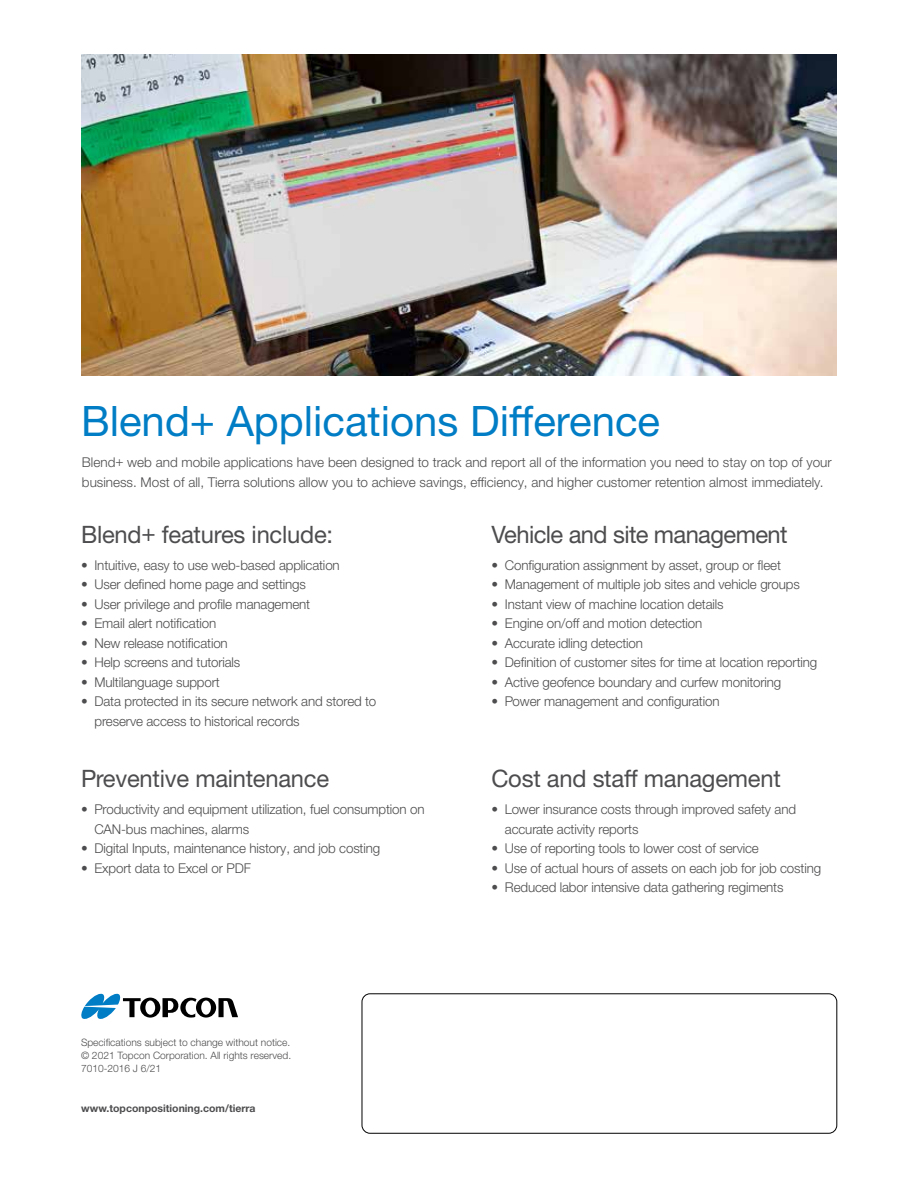
<style>
.page{position:relative;width:918px;height:1188px;background:#fff}
.page>*{position:absolute;margin:0;border:0;box-sizing:border-box;transform-origin:0 0}
.t1{font:42px "Helvetica Neue LTW1 G";color:#007dc5}
.t2{font:24px "Helvetica Neue LTW1 G";letter-spacing:-.01em;color:#4d4d4f}
.t3{font:300 13.5px/19.5px "Helvetica Neue LTW1 G";letter-spacing:-.01em;color:#4d4d4f}
.t4{font:700 10.5px "Helvetica Neue LTW1 G";color:#4d4d4f}
.t5{font:300 10.2px/12.8px "Helvetica Neue LTW1 G";color:#4d4d4f;text-align:justify}
</style>
<div class="page">
<div style="left:362px;top:994px;width:475px;height:139px;border:1px solid #000;border-radius:8px"></div>
<svg style="left:81px;top:994px;width:157px;height:25px"></svg>
<img style="left:81px;top:54px;width:756px;height:322px">
<h1 class="t1" style="left:81px;top:395px;width:581px">Blend+ Applications Difference</h1>
<p class="t3" style="left:82px;top:452px;width:751px">Blend+ web and mobile applications have been designed to track and report all of the information you need to stay on top of your business. Most of all, Tierra solutions allow you to achieve savings, efficiency, and higher customer retention almost immediately.</p>
<h2 class="t2" style="left:491px;top:519px;width:298px">Vehicle and site management</h2>
<p class="t3" style="left:491px;top:555px;width:291px">• Configuration assignment by asset, group or fleet</p>
<p class="t3" style="left:491px;top:575px;width:310px">• Management of multiple job sites and vehicle groups</p>
<p class="t3" style="left:491px;top:594px;width:234px">• Instant view of machine location details</p>
<p class="t3" style="left:491px;top:614px;width:213px">• Engine on/off and motion detection</p>
<p class="t3" style="left:491px;top:633px;width:153px">• Accurate idling detection</p>
<p class="t3" style="left:491px;top:653px;width:327px">• Definition of customer sites for time at location reporting</p>
<p class="t3" style="left:491px;top:672px;width:291px">• Active geofence boundary and curfew monitoring</p>
<p class="t3" style="left:491px;top:692px;width:230px">• Power management and configuration</p>
<h2 class="t2" style="left:81px;top:519px;width:254px">Blend+ features include:</h2>
<p class="t3" style="left:81px;top:555px;width:260px">• Intuitive, easy to use web-based application</p>
<p class="t3" style="left:81px;top:575px;width:226px">• User defined home page and settings</p>
<p class="t3" style="left:81px;top:594px;width:231px">• User privilege and profile management</p>
<p class="t3" style="left:81px;top:614px;width:137px">• Email alert notification</p>
<p class="t3" style="left:81px;top:633px;width:148px">• New release notification</p>
<p class="t3" style="left:81px;top:653px;width:161px">• Help screens and tutorials</p>
<p class="t3" style="left:81px;top:672px;width:140px">• Multilanguage support</p>
<p class="t3" style="left:94px;top:692px;width:283px;text-indent:-13px">• Data protected in its secure network and stored to preserve access to historical records</p>
<h2 class="t2" style="left:81px;top:764px;width:250px">Preventive maintenance</h2>
<p class="t3" style="left:94px;top:800px;width:332px;text-indent:-13px">• Productivity and equipment utilization, fuel consumption on<br>CAN-bus machines, alarms</p>
<p class="t3" style="left:81px;top:839px;width:301px">• Digital Inputs, maintenance history, and job costing</p>
<p class="t3" style="left:81px;top:858px;width:171px">• Export data to Excel or PDF</p>
<p class="t5" style="left:81px;top:1036px;width:212px">Specifications subject to change without notice. © 2021 Topcon Corporation. All rights reserved.<br>7010-2016 J 6/21</p>
<p class="t4" style="left:81px;top:1102px;width:176px">www.topconpositioning.com/tierra</p>
<h2 class="t2" style="left:491px;top:764px;width:291px">Cost and staff management</h2>
<p class="t3" style="left:505px;top:800px;width:293px;text-indent:-13px">• Lower insurance costs through improved safety and accurate activity reports</p>
<p class="t3" style="left:491px;top:839px;width:269px">• Use of reporting tools to lower cost of service</p>
<p class="t3" style="left:491px;top:858px;width:331px">• Use of actual hours of assets on each job for job costing</p>
<p class="t3" style="left:491px;top:878px;width:294px">• Reduced labor intensive data gathering regiments</p>
</div>
